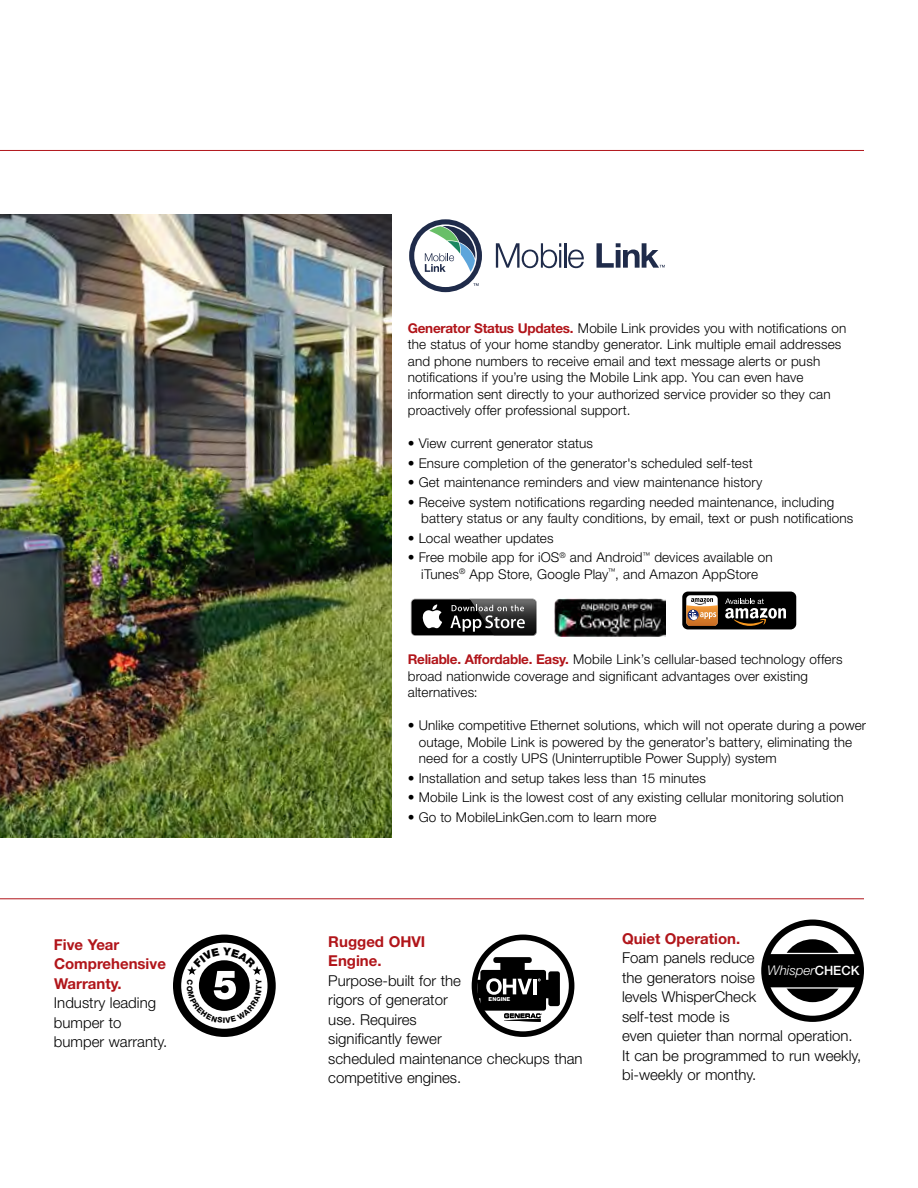
<style>
.page{position:relative;width:918px;height:1188px;background:#fff}
.page>*{position:absolute;margin:0;border:0;box-sizing:border-box;transform-origin:0 0}
.t1{font:300 15px/19.5px "Helvetica Neue LT Std";color:#000}
.t2{font:700 15px/19.5px "Helvetica Neue LT Std";color:#b1151a}
.t3{font:300 13.5px/16.5px "Helvetica Neue LT Std";letter-spacing:.01em;color:#000}
.t4{font:italic 300 13.35px "Helvetica Neue LT Std";color:#fff}
.t5{font:800 5.4px "Helvetica Neue LT Std";color:#fff}
.s1{font-weight:700;color:#b1151a}
.s2{font-weight:500;font-style:normal;font-size:12.9px}
</style>
<div class="page">
<hr style="left:0;top:898px;width:864px;height:1px;background:#b1151a">
<img style="left:0;top:214px;width:392px;height:623px">
<hr style="left:0;top:150px;width:864px;height:1px;background:#b1151a">
<div style="left:472px;top:935px;width:102px;height:102px;border:6px solid #000;border-radius:50%"></div>
<svg style="left:477px;top:957px;width:83px;height:65px"></svg>
<div style="left:781px;top:939px;width:63px;height:63px;background:#000;border-radius:50%"></div>
<div style="left:766px;top:953px;width:93px;height:35px;background:#000"></div>
<div style="left:765px;top:953px;width:95px;height:36px;border:1px solid #fff"></div>
<div style="left:761px;top:920px;width:103px;height:102px;border:6px solid #000;border-radius:50%"></div>
<svg style="left:411px;top:599px;width:126px;height:37px"></svg>
<div style="left:412px;top:599px;width:124px;height:36px;background:#000;border-radius:4px"></div>
<svg style="left:422px;top:604px;width:20px;height:24px"></svg>
<img style="left:470px;top:601px;width:67px;height:35px">
<img style="left:470px;top:599px;width:66px;height:36px">
<svg style="left:450px;top:605px;width:75px;height:27px"></svg>
<img style="left:554px;top:599px;width:111px;height:37px">
<div style="left:682px;top:592px;width:114px;height:37px;background:#000;border-radius:6px"></div>
<svg style="left:686px;top:595px;width:32px;height:31px"></svg>
<svg style="left:725px;top:598px;width:61px;height:28px"></svg>
<svg style="left:496px;top:243px;width:65px;height:25px"></svg>
<hr style="left:564px;top:243px;width:2px;height:25px;background:#1f2b4a">
<svg style="left:568px;top:250px;width:16px;height:18px"></svg>
<svg style="left:409px;top:219px;width:73px;height:73px"></svg>
<svg style="left:597px;top:243px;width:68px;height:25px"></svg>
<svg style="left:173px;top:935px;width:103px;height:102px"></svg>
<p class="t2" style="left:54px;top:934px;width:113px">Five Year<br>Comprehensive<br>Warranty.</p>
<p class="t1" style="left:54px;top:993px;width:115px">Industry leading bumper to bumper warranty.</p>
<p class="t3" style="left:408px;top:319px;width:440px"><span class="s1">Generator Status Updates.</span> Mobile Link provides you with notifications on the status of your home standby generator. Link multiple email addresses and phone numbers to receive email and text message alerts or push notifications if you’re using the Mobile Link app. You can even have information sent directly to your authorized service provider so they can proactively offer professional support.</p>
<p class="t3" style="left:408px;top:435px;width:187px">• View current generator status</p>
<p class="t3" style="left:408px;top:454px;width:346px">• Ensure completion of the generator's scheduled self-test</p>
<p class="t3" style="left:408px;top:474px;width:356px">• Get maintenance reminders and view maintenance history</p>
<p class="t3" style="left:421px;top:493px;width:433px;text-indent:-14px">• Receive system notifications regarding needed maintenance, including battery status or any faulty conditions, by email, text or push notifications</p>
<p class="t3" style="left:408px;top:529px;width:147px">• Local weather updates</p>
<p class="t3" style="left:408px;top:549px;width:366px;text-align:center">• Free mobile app for iOS<sup>®</sup> and Android<sup>™</sup> devices available on iTunes<sup>®</sup> App Store, Google Play<sup>™</sup>, and Amazon AppStore</p>
<p class="t3" style="left:408px;top:651px;width:436px"><span class="s1">Reliable. Affordable. Easy.</span> Mobile Link’s cellular-based technology offers broad nationwide coverage and significant advantages over existing alternatives:</p>
<p class="t3" style="left:419px;top:717px;width:449px;text-indent:-11px">• Unlike competitive Ethernet solutions, which will not operate during a power outage, Mobile Link is powered by the generator’s battery, eliminating the need for a costly UPS (Uninterruptible Power Supply) system</p>
<p class="t3" style="left:408px;top:769px;width:300px">• Installation and setup takes less than 15 minutes</p>
<p class="t3" style="left:408px;top:789px;width:437px">• Mobile Link is the lowest cost of any existing cellular monitoring solution</p>
<p class="t3" style="left:408px;top:808px;width:250px">• Go to MobileLinkGen.com to learn more</p>
<p class="t2" style="left:328px;top:932px;width:99px">Rugged OHVI<br>Engine.</p>
<p class="t1" style="left:328px;top:971px;width:256px">Purpose-built for the<br>rigors of generator<br>use. Requires<br>significantly fewer<br>scheduled maintenance checkups than competitive engines.</p>
<p class="t5" style="left:489px;top:996px;width:23px">ENGINE</p>
<p class="t2" style="left:622px;top:928px;width:120px">Quiet Operation.</p>
<p class="t1" style="left:622px;top:948px;width:241px">Foam panels reduce<br>the generators noise<br>levels WhisperCheck<br>self-test mode is<br>even quieter than normal operation.<br>It can be programmed to run weekly, bi-weekly or monthy.</p>
<p class="t4" style="left:768px;top:962px;width:93px">Whisper<span class="s2">CHECK</span></p>
</div>
